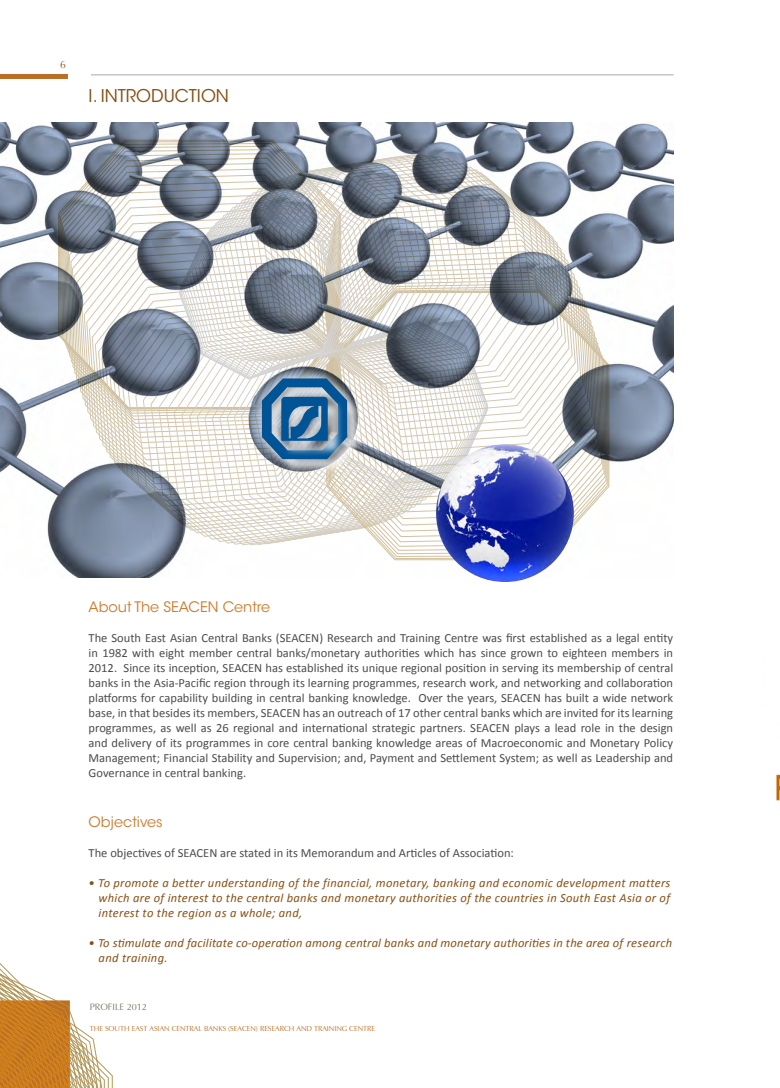
<style>
.page{position:relative;width:780px;height:1088px;background:#fff}
.page>*{position:absolute;margin:0;border:0;box-sizing:border-box;transform-origin:0 0}
.t1{font:17.5px "ITC Avant Garde Std";color:#854f12}
.t2{font:14.38px "ITC Avant Garde Std";color:#cd7b2c}
.t3{font:12.5px/15px "Calibri";color:#4b4c4d;text-align:justify}
.t4{font:italic 12.5px/15px "Calibri";letter-spacing:.015em;color:#875013;text-align:justify}
.t5{font:10.75px "Vera Humana 95";color:#995b19}
.t6{font:9.5px "Vera Humana 95";color:#767669}
.t7{font:7.5px "Vera Humana 95";color:#b97026}
</style>
<div class="page">
<img style="left:776px;top:774px;width:4px;height:27px">
<img style="left:0;top:122px;width:673px;height:456px">
<svg style="left:66px;top:168px;width:163px;height:256px"></svg>
<svg style="left:75px;top:209px;width:104px;height:246px"></svg>
<svg style="left:77px;top:217px;width:102px;height:243px"></svg>
<svg style="left:81px;top:232px;width:98px;height:240px"></svg>
<svg style="left:84px;top:240px;width:95px;height:238px"></svg>
<svg style="left:86px;top:248px;width:93px;height:236px"></svg>
<svg style="left:89px;top:255px;width:90px;height:235px"></svg>
<svg style="left:92px;top:263px;width:87px;height:233px"></svg>
<svg style="left:95px;top:270px;width:84px;height:231px"></svg>
<svg style="left:98px;top:277px;width:81px;height:230px"></svg>
<svg style="left:101px;top:284px;width:78px;height:228px"></svg>
<svg style="left:105px;top:290px;width:74px;height:226px"></svg>
<svg style="left:109px;top:296px;width:70px;height:225px"></svg>
<svg style="left:113px;top:302px;width:66px;height:222px"></svg>
<svg style="left:118px;top:307px;width:61px;height:221px"></svg>
<svg style="left:122px;top:311px;width:57px;height:220px;background:#99a0a9"></svg>
<svg style="left:128px;top:316px;width:51px;height:217px;background:#98a0ab"></svg>
<svg style="left:135px;top:321px;width:44px;height:216px;background:#9ba2ad"></svg>
<svg style="left:143px;top:325px;width:36px;height:215px"></svg>
<svg style="left:151px;top:329px;width:28px;height:213px"></svg>
<svg style="left:158px;top:333px;width:21px;height:210px"></svg>
<svg style="left:166px;top:336px;width:13px;height:209px"></svg>
<svg style="left:174px;top:338px;width:7px;height:207px"></svg>
<svg style="left:488px;top:210px;width:90px;height:235px"></svg>
<svg style="left:488px;top:204px;width:87px;height:233px"></svg>
<svg style="left:488px;top:198px;width:84px;height:232px"></svg>
<svg style="left:488px;top:193px;width:81px;height:230px"></svg>
<svg style="left:488px;top:188px;width:78px;height:228px"></svg>
<svg style="left:488px;top:184px;width:74px;height:226px"></svg>
<svg style="left:488px;top:179px;width:70px;height:225px"></svg>
<svg style="left:488px;top:175px;width:66px;height:223px"></svg>
<svg style="left:488px;top:172px;width:62px;height:221px"></svg>
<svg style="left:488px;top:169px;width:57px;height:220px"></svg>
<svg style="left:488px;top:167px;width:51px;height:217px"></svg>
<svg style="left:488px;top:163px;width:44px;height:216px"></svg>
<svg style="left:488px;top:160px;width:36px;height:214px"></svg>
<svg style="left:488px;top:158px;width:29px;height:212px"></svg>
<svg style="left:488px;top:156px;width:21px;height:211px"></svg>
<svg style="left:488px;top:155px;width:13px;height:209px"></svg>
<svg style="left:486px;top:155px;width:7px;height:207px"></svg>
<svg style="left:210px;top:179px;width:190px;height:7px"></svg>
<img style="left:436px;top:444px;width:138px;height:138px;border-radius:69px">
<svg style="left:179px;top:186px;width:309px;height:328px"></svg>
<svg style="left:0;top:963px;width:113px;height:125px"></svg>
<div style="left:0;top:74px;width:68px;height:5px;background:#b97026"></div>
<hr style="left:91px;top:75px;width:582px;height:1px;background:#a8a9ad">
<p class="t5" style="left:60px;top:58px;width:7px">6</p>
<p class="t1" style="left:89px;top:85px;width:142px">I. INTRODUCTION</p>
<p class="t2" style="left:89px;top:598px;width:183px">About The SEACEN Centre</p>
<p class="t3" style="left:89px;top:630px;width:586px">The South East Asian Central Banks (SEACEN) Research and Training Centre was first established as a legal entity in 1982 with eight member central banks/monetary authorities which has since grown to eighteen members in 2012. Since its inception, SEACEN has established its unique regional position in serving its membership of central banks in the Asia-Pacific region through its learning programmes, research work, and networking and collaboration platforms for capability building in central banking knowledge. Over the years, SEACEN has built a wide network base, in that besides its members, SEACEN has an outreach of 17 other central banks which are invited for its learning programmes, as well as 26 regional and international strategic partners. SEACEN plays a lead role in the design and delivery of its programmes in core central banking knowledge areas of Macroeconomic and Monetary Policy Management; Financial Stability and Supervision; and, Payment and Settlement System; as well as Leadership and Governance in central banking.</p>
<p class="t2" style="left:89px;top:813px;width:75px">Objectives</p>
<p class="t3" style="left:89px;top:846px;width:427px">The objectives of SEACEN are stated in its Memorandum and Articles of Association:</p>
<p class="t4" style="left:99px;top:875px;width:573px;text-indent:-10px">• To promote a better understanding of the financial, monetary, banking and economic development matters which are of interest to the central banks and monetary authorities of the countries in South East Asia or of interest to the region as a whole; and,</p>
<p class="t4" style="left:99px;top:935px;width:575px;text-indent:-10px">• To stimulate and facilitate co-operation among central banks and monetary authorities in the area of research and training.</p>
<p class="t6" style="left:90px;top:1001px;width:59px">PROFILE 2012</p>
<p class="t7" style="left:90px;top:1023px;width:287px">THE SOUTH EAST ASIAN CENTRAL BANKS (SEACEN) RESEARCH AND TRAINING CENTRE</p>
</div>
